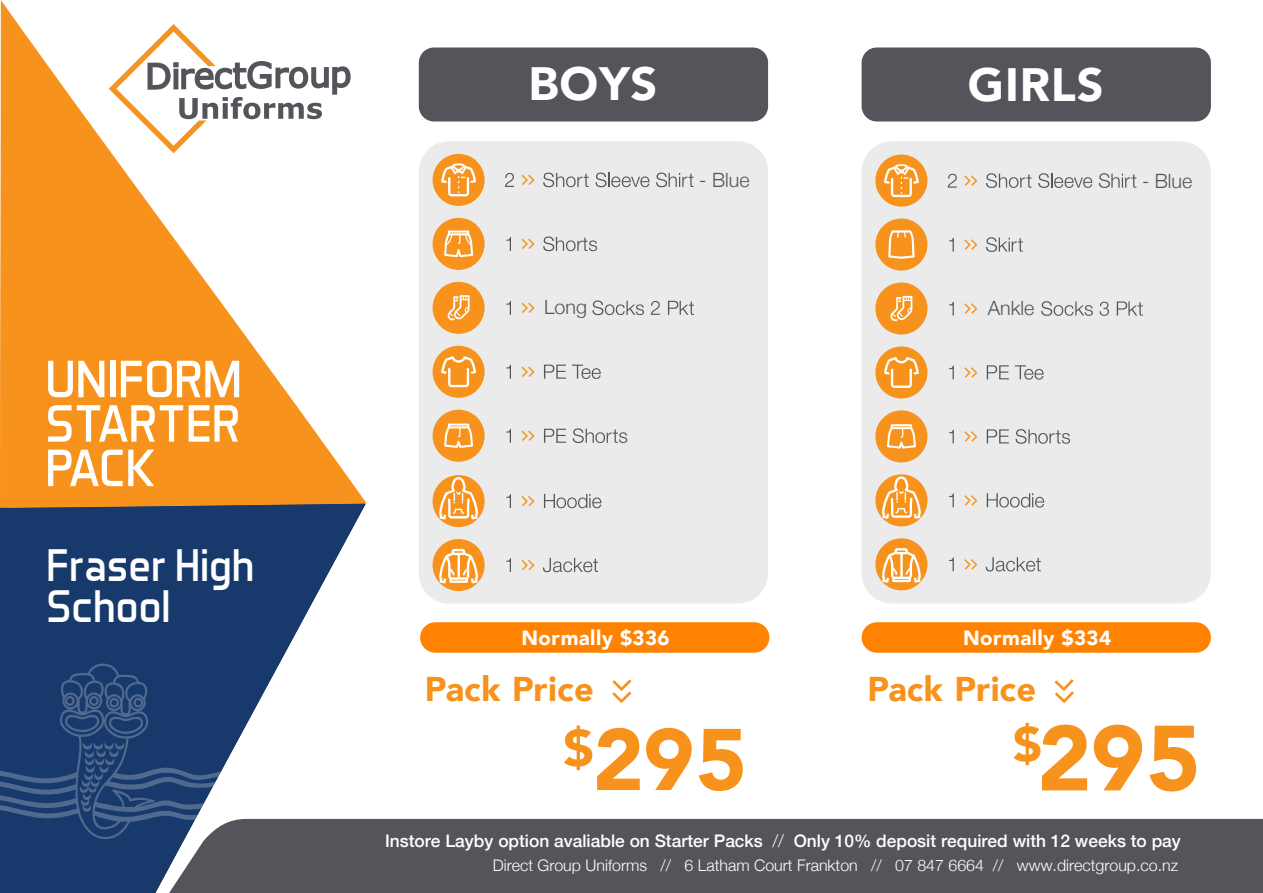
<style>
.page{position:relative;width:1263px;height:893px;background:#fff}
.page>*{position:absolute;margin:0;border:0;box-sizing:border-box;transform-origin:0 0}
.t1{font:900 91.5px "Avenir";color:#f7931d}
.t2{font:900 86.4px "Avenir";color:#f7931d}
.t3{font:53.4px/44.4px "Aero Matics";letter-spacing:.005em;color:#fff;text-align:justify}
.t4{font:900 51.15px "Avenir";color:#f7931d}
.t5{font:900 48.3px "Avenir";color:#f7931d}
.t6{font:900 46.65px "Avenir";letter-spacing:.02em;color:#fff}
.t7{font:46.5px/40.5px "Aero Matics";color:#fff}
.t8{font:900 34.35px "Avenir";letter-spacing:-.005em;color:#f7931d}
.t9{font:900 20.55px "Avenir";letter-spacing:.02em;color:#fff}
.t10{font:300 19.65px "Helvetica Neue";color:#54555a}
.t11{font:500 17.4px "Helvetica Neue";color:#fff}
.t12{font:300 16.05px "Helvetica Neue";color:#fff}
.s1{font-weight:300}
</style>
<div class="page">
<div style="left:862px;top:622px;width:349px;height:31px;background:#ff8200;border-radius:15px"></div>
<svg style="left:0;top:0;width:366px;height:504px;fill:#f7931d"></svg>
<svg style="left:0;top:504px;width:366px;height:389px;fill:#17396b"></svg>
<svg style="left:0;top:663px;width:310px;height:176px"></svg>
<div style="left:419px;top:47px;width:349px;height:75px;background:#54555a;border-radius:15px"></div>
<div style="left:419px;top:141px;width:349px;height:463px;background:#e6e7e6;border-radius:30px"></div>
<div style="left:433px;top:475px;width:52px;height:52px;background:#f7931d;border-radius:50%"></div>
<svg style="left:439px;top:477px;width:39px;height:42px"></svg>
<div style="left:433px;top:218px;width:52px;height:52px;background:#f7931d;border-radius:50%"></div>
<svg style="left:444px;top:231px;width:29px;height:26px"></svg>
<div style="left:433px;top:410px;width:52px;height:52px;background:#f7931d;border-radius:50%"></div>
<svg style="left:444px;top:424px;width:29px;height:24px"></svg>
<div style="left:433px;top:282px;width:52px;height:52px;background:#f7931d;border-radius:50%"></div>
<svg style="left:448px;top:295px;width:22px;height:25px"></svg>
<div style="left:433px;top:346px;width:52px;height:52px;background:#f7931d;border-radius:50%"></div>
<svg style="left:441px;top:356px;width:35px;height:31px"></svg>
<div style="left:433px;top:154px;width:52px;height:52px;background:#f7931d;border-radius:50%"></div>
<svg style="left:441px;top:163px;width:35px;height:33px"></svg>
<div style="left:433px;top:539px;width:52px;height:52px;background:#f7931d;border-radius:50%"></div>
<svg style="left:439px;top:549px;width:39px;height:34px"></svg>
<svg style="left:505px;top:173px;width:9px;height:14px"></svg>
<svg style="left:543px;top:173px;width:46px;height:14px"></svg>
<svg style="left:595px;top:173px;width:54px;height:14px"></svg>
<svg style="left:656px;top:173px;width:38px;height:14px"></svg>
<svg style="left:506px;top:301px;width:5px;height:14px"></svg>
<svg style="left:592px;top:300px;width:52px;height:15px"></svg>
<svg style="left:668px;top:301px;width:26px;height:14px"></svg>
<svg style="left:651px;top:301px;width:9px;height:14px"></svg>
<svg style="left:506px;top:365px;width:5px;height:14px"></svg>
<svg style="left:544px;top:365px;width:22px;height:14px"></svg>
<svg style="left:572px;top:365px;width:29px;height:14px"></svg>
<svg style="left:506px;top:429px;width:5px;height:14px"></svg>
<svg style="left:544px;top:429px;width:22px;height:14px"></svg>
<svg style="left:573px;top:428px;width:54px;height:15px"></svg>
<svg style="left:506px;top:494px;width:5px;height:14px"></svg>
<svg style="left:544px;top:494px;width:57px;height:14px"></svg>
<svg style="left:506px;top:558px;width:5px;height:14px"></svg>
<svg style="left:543px;top:558px;width:55px;height:14px"></svg>
<svg style="left:506px;top:237px;width:5px;height:14px"></svg>
<svg style="left:543px;top:237px;width:54px;height:14px"></svg>
<svg style="left:521px;top:175px;width:14px;height:10px"></svg>
<svg style="left:521px;top:239px;width:14px;height:10px"></svg>
<svg style="left:521px;top:303px;width:14px;height:10px"></svg>
<svg style="left:521px;top:366px;width:14px;height:11px"></svg>
<svg style="left:521px;top:430px;width:14px;height:11px"></svg>
<svg style="left:521px;top:496px;width:14px;height:10px"></svg>
<svg style="left:521px;top:560px;width:14px;height:10px"></svg>
<svg style="left:612px;top:679px;width:19px;height:24px"></svg>
<div style="left:420px;top:622px;width:349px;height:31px;background:#ff8200;border-radius:15px"></div>
<svg style="left:1054px;top:679px;width:20px;height:24px"></svg>
<div style="left:862px;top:47px;width:349px;height:75px;background:#54555a;border-radius:15px"></div>
<div style="left:862px;top:141px;width:349px;height:463px;background:#e6e7e6;border-radius:30px"></div>
<div style="left:875px;top:474px;width:52px;height:52px;background:#f7931d;border-radius:50%"></div>
<svg style="left:882px;top:476px;width:39px;height:43px"></svg>
<div style="left:875px;top:218px;width:52px;height:53px;background:#f7931d;border-radius:50%"></div>
<svg style="left:888px;top:230px;width:27px;height:29px"></svg>
<div style="left:875px;top:410px;width:52px;height:52px;background:#f7931d;border-radius:50%"></div>
<svg style="left:887px;top:424px;width:29px;height:25px"></svg>
<div style="left:875px;top:282px;width:52px;height:53px;background:#f7931d;border-radius:50%"></div>
<svg style="left:890px;top:296px;width:22px;height:25px"></svg>
<div style="left:875px;top:346px;width:52px;height:52px;background:#f7931d;border-radius:50%"></div>
<svg style="left:884px;top:357px;width:35px;height:31px"></svg>
<div style="left:875px;top:155px;width:52px;height:52px;background:#f7931d;border-radius:50%"></div>
<svg style="left:884px;top:164px;width:35px;height:33px"></svg>
<div style="left:875px;top:538px;width:52px;height:52px;background:#f7931d;border-radius:50%"></div>
<svg style="left:882px;top:548px;width:39px;height:35px"></svg>
<svg style="left:948px;top:174px;width:9px;height:14px"></svg>
<svg style="left:986px;top:173px;width:45px;height:15px"></svg>
<svg style="left:1038px;top:173px;width:54px;height:15px"></svg>
<svg style="left:1099px;top:173px;width:37px;height:15px"></svg>
<svg style="left:949px;top:238px;width:5px;height:14px"></svg>
<svg style="left:986px;top:237px;width:37px;height:15px"></svg>
<svg style="left:949px;top:302px;width:5px;height:14px"></svg>
<svg style="left:1041px;top:301px;width:52px;height:15px"></svg>
<svg style="left:1099px;top:302px;width:10px;height:14px"></svg>
<svg style="left:1117px;top:301px;width:26px;height:15px"></svg>
<svg style="left:949px;top:366px;width:5px;height:13px"></svg>
<svg style="left:987px;top:365px;width:22px;height:14px"></svg>
<svg style="left:1015px;top:365px;width:28px;height:15px"></svg>
<svg style="left:949px;top:430px;width:5px;height:13px"></svg>
<svg style="left:987px;top:429px;width:22px;height:14px"></svg>
<svg style="left:1015px;top:429px;width:55px;height:15px"></svg>
<svg style="left:949px;top:493px;width:5px;height:14px"></svg>
<svg style="left:987px;top:493px;width:57px;height:15px"></svg>
<svg style="left:949px;top:557px;width:5px;height:14px"></svg>
<svg style="left:986px;top:557px;width:55px;height:14px"></svg>
<svg style="left:964px;top:175px;width:13px;height:11px"></svg>
<svg style="left:964px;top:239px;width:13px;height:11px"></svg>
<svg style="left:964px;top:303px;width:13px;height:11px"></svg>
<svg style="left:964px;top:367px;width:13px;height:11px"></svg>
<svg style="left:964px;top:431px;width:13px;height:11px"></svg>
<svg style="left:964px;top:495px;width:13px;height:11px"></svg>
<svg style="left:964px;top:559px;width:13px;height:11px"></svg>
<svg style="left:109px;top:24px;width:242px;height:129px"></svg>
<div style="left:159px;top:819px;width:1104px;height:74px;background:#54555a"></div>
<h3 class="t3" style="left:45px;top:356px;width:198px">UNIFORM STARTER PACK</h3>
<h3 class="t7" style="left:47px;top:545px;width:210px">Fraser High<br>School</h3>
<h3 class="t6" style="left:528px;top:44px;width:130px">BOYS</h3>
<p class="t10" style="left:544px;top:291px;width:45px">Long</p>
<p class="t10" style="left:699px;top:164px;width:52px">- Blue</p>
<h3 class="t6" style="left:968px;top:45px;width:137px">GIRLS</h3>
<p class="t10" style="left:1142px;top:165px;width:52px">- Blue</p>
<p class="t10" style="left:988px;top:292px;width:48px">Ankle</p>
<p class="t9" style="left:521px;top:621px;width:150px">Normally $336</p>
<p class="t9" style="left:963px;top:621px;width:150px">Normally $334</p>
<h3 class="t8" style="left:425px;top:659px;width:170px">Pack Price</h3>
<h3 class="t8" style="left:867px;top:659px;width:170px">Pack Price</h3>
<h3 class="t5" style="left:1013px;top:703px;width:30px">$</h3>
<h3 class="t4" style="left:563px;top:704px;width:32px">$</h3>
<h1 class="t1" style="left:1037px;top:680px;width:165px">295</h1>
<h2 class="t2" style="left:593px;top:686px;width:156px">295</h2>
<p class="t11" style="left:385px;top:827px;width:797px">Instore Layby option avaliable on Starter Packs <span class="s1">//</span> Only 10% deposit required with 12 weeks to pay</p>
<p class="t12" style="left:493px;top:853px;width:687px">Direct Group Uniforms // 6 Latham Court Frankton // 07 847 6664 // www.directgroup.co.nz</p>
</div>
